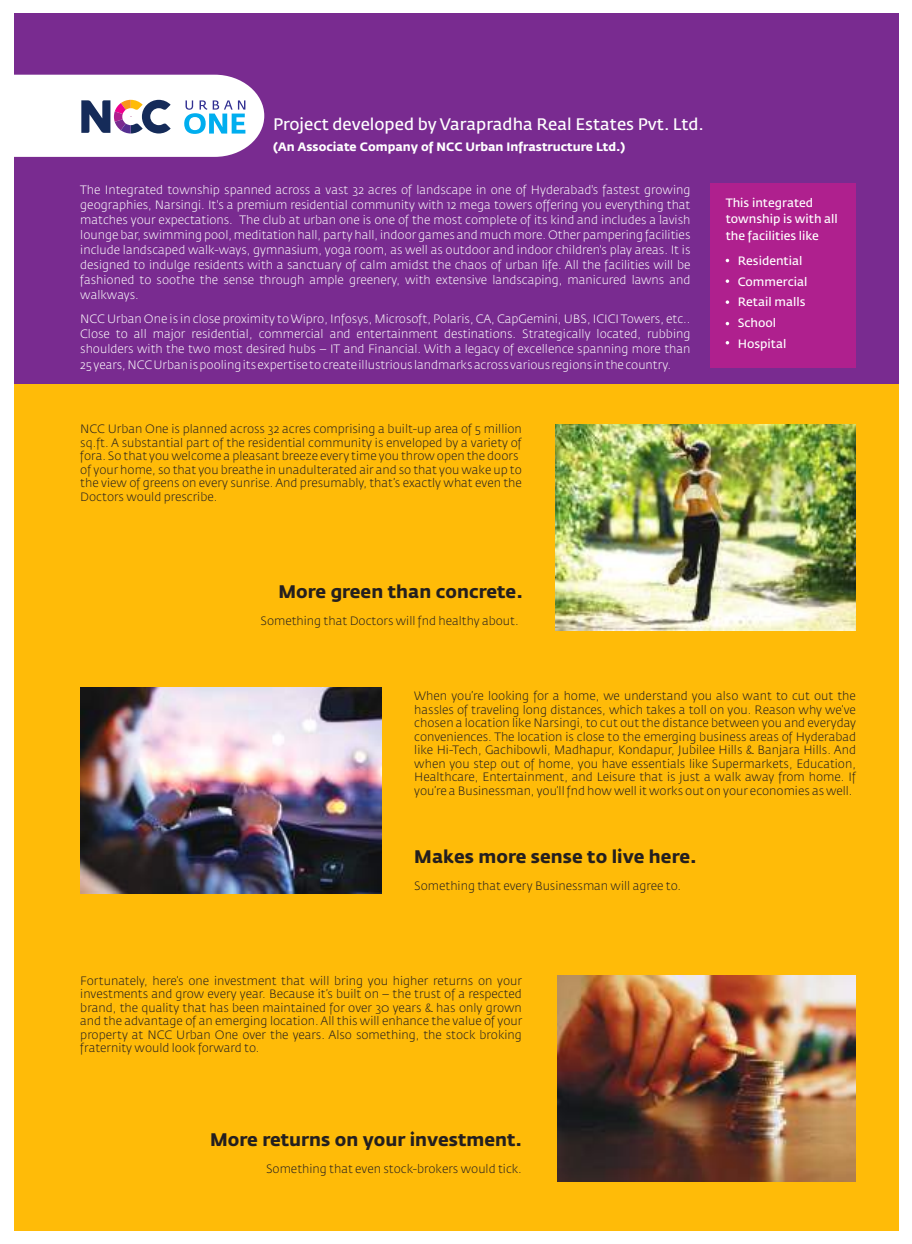
<style>
.page{position:relative;width:912px;height:1244px;background:#fff}
.page>*{position:absolute;margin:0;border:0;box-sizing:border-box;transform-origin:0 0}
.t1{font:700 18px "Fedra Sans Std";color:#241f1f}
.t2{font:16.5px "Fedra Sans Std";color:#fff}
.t3{font:300 12px/13.5px "Fedra Sans Std";color:#241f1f;text-align:justify}
.t4{font:300 12px/15px "Fedra Sans Std";color:#fff;text-align:justify}
.t5{font:12px/20.7px "Fedra Sans Std";color:#fff}
.t6{font:700 12px "Fedra Sans Std";color:#fff}
</style>
<div class="page">
<div style="left:14px;top:383px;width:884px;height:847px;background:#ffbb08"></div>
<div style="left:14px;top:14px;width:884px;height:370px;background:#792b90"></div>
<svg style="left:14px;top:75px;width:250px;height:82px;background:#dfe1eb"></svg>
<img style="left:555px;top:424px;width:300px;height:206px">
<img style="left:80px;top:687px;width:301px;height:206px">
<img style="left:557px;top:975px;width:298px;height:206px">
<div style="left:710px;top:183px;width:145px;height:185px;background:#af208e"></div>
<svg style="left:725px;top:259px;width:4px;height:3px"></svg>
<svg style="left:725px;top:279px;width:4px;height:4px"></svg>
<svg style="left:725px;top:300px;width:4px;height:4px"></svg>
<svg style="left:725px;top:322px;width:4px;height:3px"></svg>
<h2 class="t2" style="left:273px;top:117px;width:432px">Project developed by Varapradha Real Estates Pvt. Ltd.</h2>
<p class="t6" style="left:273px;top:141px;width:354px">(An Associate Company of NCC Urban Infrastructure Ltd.)</p>
<p class="t4" style="left:80px;top:183px;width:611px">The Integrated township spanned across a vast 32 acres of landscape in one of Hyderabad's fastest growing geographies, Narsingi. It's a premium residential community with 12 mega towers offering you everything that matches your expectations. The club at urban one is one of the most complete of its kind and includes a lavish lounge bar, swimming pool, meditation hall, party hall, indoor games and much more. Other pampering facilities include landscaped walk-ways, gymnasium, yoga room, as well as outdoor and indoor children's play areas. It is designed to indulge residents with a sanctuary of calm amidst the chaos of urban life. All the facilities will be fashioned to soothe the sense through ample greenery, with extensive landscaping, manicured lawns and walkways.</p>
<p class="t4" style="left:80px;top:312px;width:611px">NCC Urban One is in close proximity to Wipro, Infosys, Microsoft, Polaris, CA, CapGemini, UBS, ICICI Towers, etc..<br>Close to all major residential, commercial and entertainment destinations. Strategically located, rubbing shoulders with the two most desired hubs – IT and Financial. With a legacy of excellence spanning more than 25 years, NCC Urban is pooling its expertise to create illustrious landmarks across various regions in the country.</p>
<p class="t3" style="left:80px;top:423px;width:443px;text-align:left">NCC Urban One is planned across 32 acres comprising a built-up area of 5 million sq.ft. A substantial part of the residential community is enveloped by a variety of fora. So that you welcome a pleasant breeze every time you throw open the doors of your home, so that you breathe in unadulterated air and so that you wake up to the view of greens on every sunrise. And presumably, that’s exactly what even the Doctors would prescribe.</p>
<p class="t5" style="left:725px;top:195px;width:114px;line-height:16.5px">This integrated township is with all the facilities like</p>
<p class="t5" style="left:737px;top:251px;width:71px">Residential<br>Commercial<br>Retail malls<br>School<br>Hospital</p>
<h1 class="t1" style="left:278px;top:584px;width:246px">More green than concrete.</h1>
<p class="t3" style="left:260px;top:615px;width:259px">Something that Doctors will fnd healthy about.</p>
<p class="t3" style="left:414px;top:690px;width:443px">When you’re looking for a home, we understand you also want to cut out the hassles of traveling long distances, which takes a toll on you. Reason why we’ve chosen a location like Narsingi, to cut out the distance between you and everyday conveniences. The location is close to the emerging business areas of Hyderabad like Hi-Tech, Gachibowli, Madhapur, Kondapur, Jubilee Hills &amp; Banjara Hills. And when you step out of home, you have essentials like Supermarkets, Education, Healthcare, Entertainment, and Leisure that is just a walk away from home. If you’re a Businessman, you’ll fnd how well it works out on your economies as well.</p>
<h1 class="t1" style="left:414px;top:848px;width:284px">Makes more sense to live here.</h1>
<p class="t3" style="left:414px;top:879px;width:268px">Something that every Businessman will agree to.</p>
<p class="t3" style="left:80px;top:974px;width:443px">Fortunately, here’s one investment that will bring you higher returns on your investments and grow every year. Because it’s built on – the trust of a respected brand, the quality that has been maintained for over 30 years &amp; has only grown and the advantage of an emerging location. All this will enhance the value of your property at NCC Urban One over the years. Also something, the stock broking fraternity would look forward to.</p>
<h1 class="t1" style="left:210px;top:1131px;width:313px">More returns on your investment.</h1>
<p class="t3" style="left:266px;top:1162px;width:257px">Something that even stock-brokers would tick.</p>
</div>
